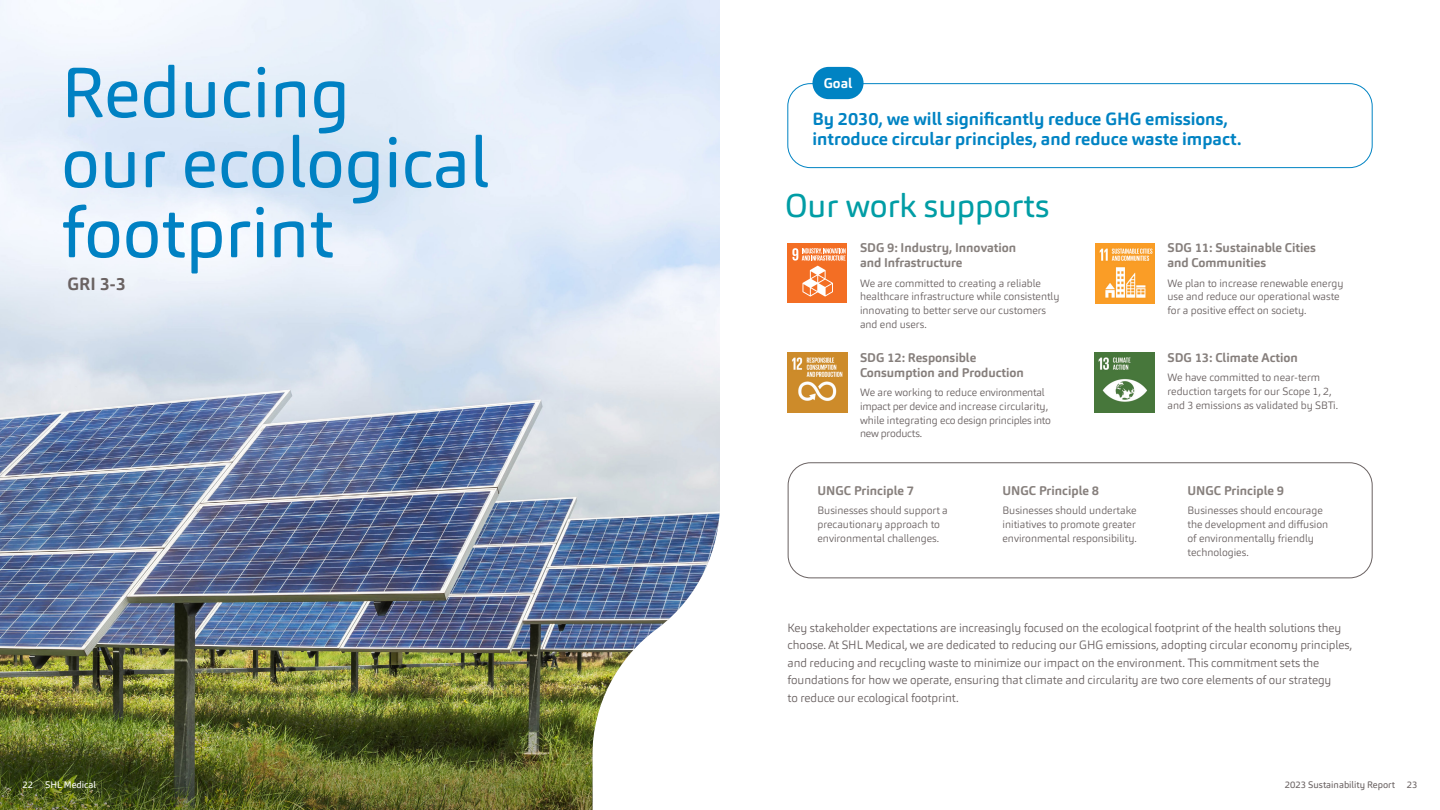
<style>
.page{position:relative;width:1440px;height:810px;background:#fff}
.page>*{position:absolute;margin:0;border:0;box-sizing:border-box;transform-origin:0 0}
.t1{font:70px/70px "Carnas";color:#0081c3}
.t2{font:32.5px "Carnas";color:#009da5}
.t3{font:700 17.5px/20px "Carnas";color:#0083c3}
.t4{font:700 17.5px "Carnas";color:#6a6262}
.t5{font:700 13.75px "Carnas";color:#fff}
.t6{font:700 12.5px/15px "Carnas";color:#867f7c}
.t7{font:300 11.88px/17.5px "Carnas";letter-spacing:-.005em;color:#6a6262}
.t8{font:300 10.62px/13.8px "Carnas";color:#6a6262}
.t9{font:300 10.62px/13.8px "Carnas";letter-spacing:-.02em;color:#6a6262}
.t10{font:9.38px "Carnas";color:#6a6262}
.t11{font:9.38px "Carnas";color:#fff}
</style>
<div class="page">
<img style="left:0;top:0;width:720px;height:810px">
<div style="left:788px;top:462px;width:584px;height:116px;border:1px solid #6a6262;border-radius:22px"></div>
<div style="left:788px;top:83px;width:584px;height:85px;border:1px solid #0083c3;border-radius:23px"></div>
<div style="left:813px;top:67px;width:51px;height:32px;background:#0083c3;border-radius:16px"></div>
<div style="left:788px;top:243px;width:59px;height:60px;background:#f36e24"></div>
<svg style="left:792px;top:248px;width:54px;height:49px"></svg>
<img style="left:1095px;top:243px;width:60px;height:60px">
<img style="left:788px;top:353px;width:59px;height:60px">
<img style="left:1095px;top:353px;width:60px;height:60px">
<img style="left:0;top:675px;width:592px;height:135px">
<h1 class="t1" style="left:61px;top:57px;width:429px">Reducing<br>our ecological footprint</h1>
<h3 class="t4" style="left:68px;top:272px;width:60px">GRI 3-3</h3>
<p class="t5" style="left:824px;top:74px;width:30px">Goal</p>
<h3 class="t3" style="left:812px;top:109px;width:430px">By 2030, we will significantly reduce GHG emissions, introduce circular principles, and reduce waste impact.</h3>
<h2 class="t2" style="left:785px;top:185px;width:266px">Our work supports</h2>
<p class="t6" style="left:860px;top:240px;width:158px">SDG 9: Industry, Innovation and Infrastructure</p>
<p class="t8" style="left:860px;top:276px;width:201px">We are committed to creating a reliable healthcare infrastructure while consistently innovating to better serve our customers and end users.</p>
<p class="t6" style="left:860px;top:350px;width:165px">SDG 12: Responsible<br>Consumption and Production</p>
<p class="t9" style="left:860px;top:386px;width:193px">We are working to reduce environmental impact per device and increase circularity, while integrating eco design principles into new products.</p>
<p class="t6" style="left:818px;top:483px;width:98px">UNGC Principle 7</p>
<p class="t8" style="left:818px;top:504px;width:132px">Businesses should support a precautionary approach to environmental challenges.</p>
<p class="t6" style="left:1002px;top:483px;width:98px">UNGC Principle 8</p>
<p class="t8" style="left:1002px;top:504px;width:136px;text-align:justify">Businesses should undertake initiatives to promote greater environmental responsibility.</p>
<p class="t6" style="left:1168px;top:240px;width:150px">SDG 11: Sustainable Cities and Communities</p>
<p class="t8" style="left:1168px;top:276px;width:178px">We plan to increase renewable energy use and reduce our operational waste for a positive effect on society.</p>
<p class="t6" style="left:1168px;top:350px;width:132px">SDG 13: Climate Action</p>
<p class="t8" style="left:1168px;top:371px;width:172px">We have committed to near-term reduction targets for our Scope 1, 2, and 3 emissions as validated by SBTi.</p>
<p class="t6" style="left:1188px;top:483px;width:98px">UNGC Principle 9</p>
<p class="t8" style="left:1188px;top:504px;width:142px">Businesses should encourage the development and diffusion of environmentally friendly technologies.</p>
<p class="t7" style="left:788px;top:619px;width:566px">Key stakeholder expectations are increasingly focused on the ecological footprint of the health solutions they choose. At SHL Medical, we are dedicated to reducing our GHG emissions, adopting circular economy principles, and reducing and recycling waste to minimize our impact on the environment. This commitment sets the foundations for how we operate, ensuring that climate and circularity are two core elements of our strategy<br>to reduce our ecological footprint.</p>
<p class="t11" style="left:22px;top:778px;width:12px">22</p>
<p class="t11" style="left:45px;top:778px;width:52px">SHL Medical</p>
<p class="t10" style="left:1285px;top:778px;width:112px">2023 Sustainability Report</p>
<p class="t10" style="left:1407px;top:778px;width:12px">23</p>
</div>
